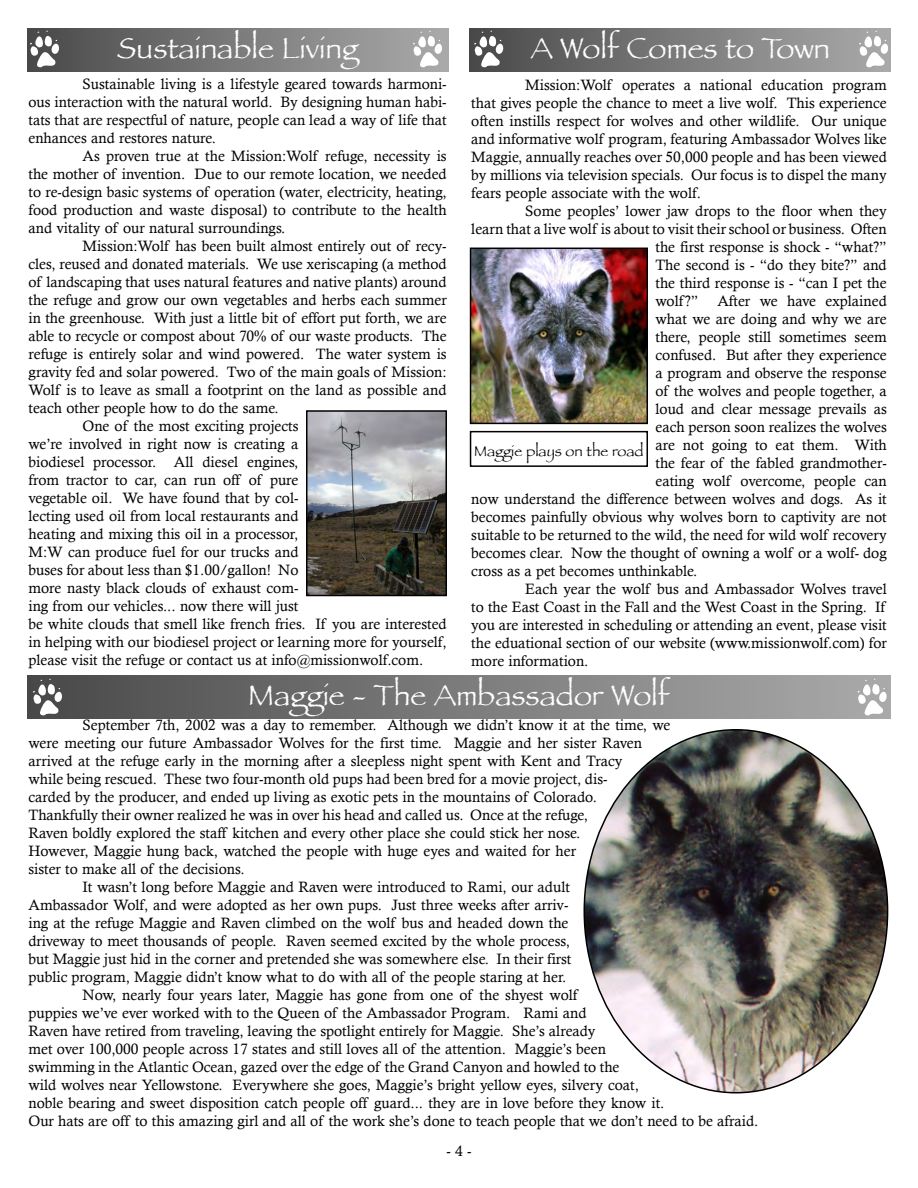
<style>
.page{position:relative;width:918px;height:1188px;background:#fff}
.page>*{position:absolute;margin:0;border:0;box-sizing:border-box;transform-origin:0 0}
.t1{font:30px "Papyrus";color:#fff}
.t2{font:15px/18px "Calisto";color:#000;text-align:justify}
.t3{font:15px "Papyrus";color:#000}
</style>
<div class="page">
<img style="left:584px;top:730px;width:304px;height:363px;border-radius:50%">
<div style="left:27px;top:675px;width:864px;height:43px;background:linear-gradient(to right,#4a4a4a,#ababab)"></div>
<div style="left:470px;top:28px;width:421px;height:43px;background:linear-gradient(to right,#4a4a4a,#ababab)"></div>
<img style="left:473px;top:251px;width:172px;height:170px">
<div style="left:470px;top:248px;width:178px;height:176px;border:2px solid #000"></div>
<div style="left:470px;top:431px;width:178px;height:36px;border:2px solid #000"></div>
<div style="left:27px;top:28px;width:421px;height:43px;background:linear-gradient(to right,#4a4a4a,#ababab)"></div>
<img style="left:309px;top:413px;width:135px;height:180px">
<div style="left:306px;top:410px;width:141px;height:186px;border:2px solid #000"></div>
<svg style="left:859px;top:30px;width:30px;height:37px"></svg>
<svg style="left:30px;top:30px;width:29px;height:37px"></svg>
<svg style="left:474px;top:30px;width:30px;height:37px"></svg>
<svg style="left:413px;top:30px;width:29px;height:37px"></svg>
<svg style="left:858px;top:679px;width:29px;height:36px"></svg>
<svg style="left:33px;top:679px;width:29px;height:36px"></svg>
<h1 class="t1" style="left:117px;top:30px;width:243px">Sustainable Living</h1>
<p class="t2" style="left:28px;top:74px;width:420px;text-indent:54px">Sustainable living is a lifestyle geared towards harmoni&shy;ous interaction with the natural world. By designing human habi&shy;tats that are respectful of nature, people can lead a way of life that enhances and restores nature.</p>
<p class="t2" style="left:29px;top:146px;width:420px;text-indent:54px">As proven true at the Mission:Wolf refuge, necessity is the mother of invention. Due to our remote location, we needed to re-design basic systems of operation (water, electricity, heating, food production and waste disposal) to contribute to the health and vitality of our natural surroundings.</p>
<p class="t2" style="left:83px;top:236px;width:366px">Mission:Wolf has been built almost entirely out of recy-</p>
<p class="t2" style="left:29px;top:254px;width:420px">cles, reused and donated materials. We use xeriscaping (a method</p>
<p class="t2" style="left:29px;top:272px;width:420px">of landscaping that uses natural features and native plants) around</p>
<p class="t2" style="left:29px;top:290px;width:420px">the refuge and grow our own vegetables and herbs each summer</p>
<p class="t2" style="left:29px;top:308px;width:420px">in the greenhouse. With just a little bit of effort put forth, we are</p>
<p class="t2" style="left:29px;top:326px;width:420px">able to recycle or compost about 70% of our waste products. The</p>
<p class="t2" style="left:29px;top:344px;width:420px">refuge is entirely solar and wind powered. The water system is</p>
<p class="t2" style="left:29px;top:362px;width:420px">gravity fed and solar powered. Two of the main goals of Mission:</p>
<p class="t2" style="left:29px;top:380px;width:420px">Wolf is to leave as small a footprint on the land as possible and</p>
<p class="t2" style="left:29px;top:398px;width:252px">teach other people how to do the same.</p>
<p class="t2" style="left:83px;top:416px;width:218px">One of the most exciting projects</p>
<p class="t2" style="left:29px;top:434px;width:271px">we’re involved in right now is creating a</p>
<p class="t2" style="left:29px;top:452px;width:271px">biodiesel processor. All diesel engines,</p>
<p class="t2" style="left:29px;top:470px;width:271px">from tractor to car, can run off of pure</p>
<p class="t2" style="left:29px;top:488px;width:271px">vegetable oil. We have found that by col-</p>
<p class="t2" style="left:29px;top:506px;width:271px">lecting used oil from local restaurants and</p>
<p class="t2" style="left:29px;top:524px;width:271px">heating and mixing this oil in a processor,</p>
<p class="t2" style="left:29px;top:542px;width:271px">M:W can produce fuel for our trucks and</p>
<p class="t2" style="left:29px;top:560px;width:271px">buses for about less than $1.00/gallon! No</p>
<p class="t2" style="left:29px;top:578px;width:272px">more nasty black clouds of exhaust com-</p>
<p class="t2" style="left:29px;top:596px;width:272px">ing from our vehicles... now there will just</p>
<p class="t2" style="left:29px;top:614px;width:420px">be white clouds that smell like french fries. If you are interested</p>
<p class="t2" style="left:29px;top:632px;width:420px">in helping with our biodiesel project or learning more for yourself,</p>
<p class="t2" style="left:29px;top:650px;width:396px">please visit the refuge or contact us at info@missionwolf.com.</p>
<h1 class="t1" style="left:531px;top:30px;width:301px">A Wolf Comes to Town</h1>
<p class="t2" style="left:471px;top:76px;width:417px;text-indent:54px">Mission:Wolf operates a national education program that gives people the chance to meet a live wolf. This experience often instills respect for wolves and other wildlife. Our unique and informative wolf program, featuring Ambassador Wolves like Maggie, annually reaches over 50,000 people and has been viewed by millions via television specials. Our focus is to dispel the many fears people associate with the wolf.</p>
<p class="t2" style="left:525px;top:202px;width:363px">Some peoples’ lower jaw drops to the floor when they</p>
<p class="t2" style="left:471px;top:220px;width:417px">learn that a live wolf is about to visit their school or business. Often</p>
<p class="t2" style="left:655px;top:238px;width:233px">the first response is shock - “what?”</p>
<p class="t2" style="left:655px;top:256px;width:233px">The second is - “do they bite?” and</p>
<p class="t2" style="left:655px;top:274px;width:233px">the third response is - “can I pet the</p>
<p class="t2" style="left:655px;top:292px;width:44px">wolf?”</p>
<p class="t2" style="left:717px;top:292px;width:171px">After we have explained</p>
<p class="t2" style="left:655px;top:310px;width:233px">what we are doing and why we are</p>
<p class="t2" style="left:655px;top:328px;width:233px">there, people still sometimes seem</p>
<p class="t2" style="left:655px;top:346px;width:233px">confused. But after they experience</p>
<p class="t2" style="left:655px;top:364px;width:233px">a program and observe the response</p>
<p class="t2" style="left:655px;top:382px;width:233px">of the wolves and people together, a</p>
<p class="t2" style="left:655px;top:400px;width:233px">loud and clear message prevails as</p>
<p class="t2" style="left:656px;top:418px;width:233px">each person soon realizes the wolves</p>
<p class="t2" style="left:656px;top:436px;width:233px">are not going to eat them. With</p>
<p class="t2" style="left:656px;top:454px;width:233px">the fear of the fabled grandmother-</p>
<p class="t2" style="left:656px;top:472px;width:233px">eating wolf overcome, people can</p>
<p class="t2" style="left:471px;top:490px;width:417px">now understand the difference between wolves and dogs. As it</p>
<p class="t2" style="left:471px;top:508px;width:417px">becomes painfully obvious why wolves born to captivity are not</p>
<p class="t2" style="left:471px;top:526px;width:417px">suitable to be returned to the wild, the need for wild wolf recovery</p>
<p class="t2" style="left:471px;top:544px;width:417px">becomes clear. Now the thought of owning a wolf or a wolf- dog</p>
<p class="t2" style="left:471px;top:562px;width:228px">cross as a pet becomes unthinkable.</p>
<p class="t2" style="left:525px;top:580px;width:363px">Each year the wolf bus and Ambassador Wolves travel</p>
<p class="t2" style="left:471px;top:598px;width:415px">to the East Coast in the Fall and the West Coast in the Spring. If</p>
<p class="t2" style="left:471px;top:616px;width:417px">you are interested in scheduling or attending an event, please visit</p>
<p class="t2" style="left:471px;top:634px;width:417px">the eduational section of our website (www.missionwolf.com) for</p>
<p class="t2" style="left:471px;top:652px;width:119px">more information.</p>
<p class="t3" style="left:474px;top:442px;width:171px">Maggie plays on the road</p>
<h1 class="t1" style="left:248px;top:677px;width:423px">Maggie - The Ambassador Wolf</h1>
<p class="t2" style="left:82px;top:716px;width:589px">September 7th, 2002 was a day to remember. Although we didn’t know it at the time, we</p>
<p class="t2" style="left:28px;top:734px;width:615px">were meeting our future Ambassador Wolves for the first time. Maggie and her sister Raven</p>
<p class="t2" style="left:28px;top:752px;width:596px">arrived at the refuge early in the morning after a sleepless night spent with Kent and Tracy</p>
<p class="t2" style="left:28px;top:770px;width:580px">while being rescued. These two four-month old pups had been bred for a movie project, dis-</p>
<p class="t2" style="left:28px;top:788px;width:570px">carded by the producer, and ended up living as exotic pets in the mountains of Colorado.</p>
<p class="t2" style="left:29px;top:806px;width:561px">Thankfully their owner realized he was in over his head and called us. Once at the refuge,</p>
<p class="t2" style="left:29px;top:824px;width:553px">Raven boldly explored the staff kitchen and every other place she could stick her nose.</p>
<p class="t2" style="left:29px;top:842px;width:549px">However, Maggie hung back, watched the people with huge eyes and waited for her</p>
<p class="t2" style="left:29px;top:860px;width:218px">sister to make all of the decisions.</p>
<p class="t2" style="left:83px;top:878px;width:489px">It wasn’t long before Maggie and Raven were introduced to Rami, our adult</p>
<p class="t2" style="left:29px;top:896px;width:541px">Ambassador Wolf, and were adopted as her own pups. Just three weeks after arriv-</p>
<p class="t2" style="left:29px;top:914px;width:542px">ing at the refuge Maggie and Raven climbed on the wolf bus and headed down the</p>
<p class="t2" style="left:29px;top:932px;width:543px">driveway to meet thousands of people. Raven seemed excited by the whole process,</p>
<p class="t2" style="left:29px;top:950px;width:544px">but Maggie just hid in the corner and pretended she was somewhere else. In their first</p>
<p class="t2" style="left:29px;top:968px;width:539px">public program, Maggie didn’t know what to do with all of the people staring at her.</p>
<p class="t2" style="left:83px;top:986px;width:496px">Now, nearly four years later, Maggie has gone from one of the shyest wolf</p>
<p class="t2" style="left:29px;top:1004px;width:560px">puppies we’ve ever worked with to the Queen of the Ambassador Program. Rami and</p>
<p class="t2" style="left:29px;top:1022px;width:568px">Raven have retired from traveling, leaving the spotlight entirely for Maggie. She’s already</p>
<p class="t2" style="left:29px;top:1040px;width:579px">met over 100,000 people across 17 states and still loves all of the attention. Maggie’s been</p>
<p class="t2" style="left:29px;top:1058px;width:592px">swimming in the Atlantic Ocean, gazed over the edge of the Grand Canyon and howled to the</p>
<p class="t2" style="left:29px;top:1076px;width:612px">wild wolves near Yellowstone. Everywhere she goes, Maggie’s bright yellow eyes, silvery coat,</p>
<p class="t2" style="left:29px;top:1094px;width:637px">noble bearing and sweet disposition catch people off guard... they are in love before they know it.</p>
<p class="t2" style="left:29px;top:1112px;width:731px">Our hats are off to this amazing girl and all of the work she’s done to teach people that we don’t need to be afraid.</p>
<p class="t2" style="left:447px;top:1142px;width:26px">- 4 -</p>
</div>
